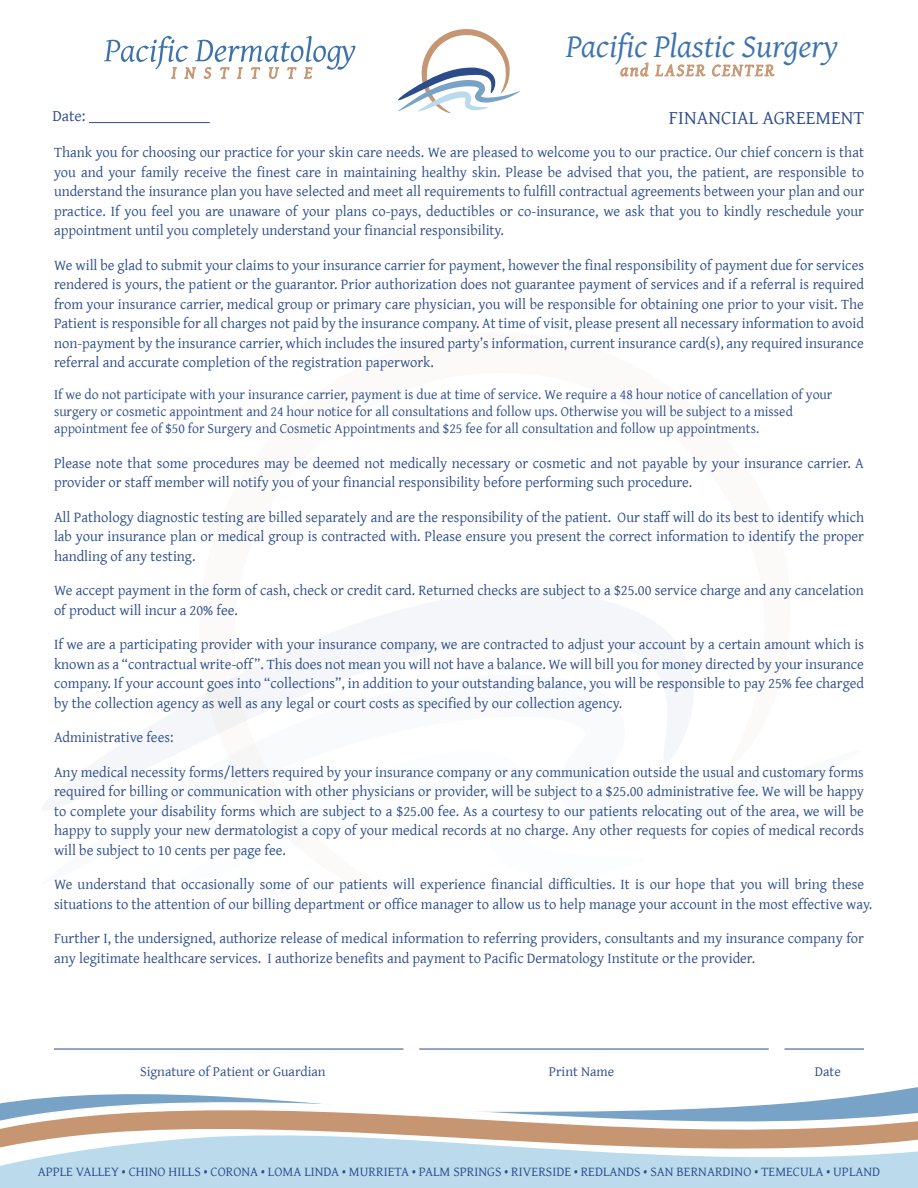
<style>
.page{position:relative;width:918px;height:1188px;background:#fff}
.page>*{position:absolute;margin:0;border:0;box-sizing:border-box;transform-origin:0 0}
.t1{font:italic 33.15px "Gentium Alt";color:#3c73ac}
.t2{font:19.5px "Gentium";color:#2b4b8a}
.t3{font:italic 17.4px "Gentium Alt";letter-spacing:.1em;color:#c89873}
.t4{font:15.9px "Gentium Alt";color:#2b4b8a}
.t5{font:15px/19.5px "Gentium";color:#2b4b8a;text-align:justify}
.t6{font:14.25px/17.1px "Gentium";color:#2b4b8a}
.t7{font:13.95px "Gentium";color:#2b4b8a}
.t8{font:13.5px "Gentium";color:#2b4b8a}
</style>
<div class="page">
<svg style="left:206px;top:676px;width:41px;height:58px;fill:#f2f2f3"></svg>
<svg style="left:54px;top:1048px;width:810px;height:2px"></svg>
<svg style="left:0;top:1087px;width:918px;height:30px"></svg>
<svg style="left:0;top:1117px;width:918px;height:71px;fill:#bbdbed"></svg>
<hr style="left:54px;top:1049px;width:349px;height:1px;background:#2b4b8a">
<hr style="left:419px;top:1049px;width:350px;height:1px;background:#2b4b8a">
<hr style="left:785px;top:1049px;width:79px;height:1px;background:#2b4b8a">
<hr style="left:89px;top:122px;width:121px;height:1px;background:#2b4b8a">
<svg style="left:398px;top:29px;width:122px;height:84px"></svg>
<svg style="left:104px;top:36px;width:251px;height:43px"></svg>
<svg style="left:620px;top:62px;width:29px;height:15px"></svg>
<svg style="left:655px;top:64px;width:50px;height:13px"></svg>
<svg style="left:712px;top:64px;width:62px;height:13px"></svg>
<p class="t4" style="left:52px;top:104px;width:35px">Date:</p>
<h1 class="t1" style="left:566px;top:22px;width:274px">Pacific Plastic Surgery</h1>
<p class="t3" style="left:620px;top:58px;width:155px">and LASER CENTER</p>
<h2 class="t2" style="left:669px;top:103px;width:197px">FINANCIAL AGREEMENT</h2>
<p class="t5" style="left:54px;top:142px;width:812px">Thank you for choosing our practice for your skin care needs. We are pleased to welcome you to our practice. Our chief concern is that you and your family receive the finest care in maintaining healthy skin. Please be advised that you, the patient, are responsible to understand the insurance plan you have selected and meet all requirements to fulfill contractual agreements between your plan and our practice. If you feel you are unaware of your plans co-pays, deductibles or co-insurance, we ask that you to kindly reschedule your appointment until you completely understand your financial responsibility.</p>
<p class="t5" style="left:54px;top:254px;width:812px">We will be glad to submit your claims to your insurance carrier for payment, however the final responsibility of payment due for services rendered is yours, the patient or the guarantor. Prior authorization does not guarantee payment of services and if a referral is required from your insurance carrier, medical group or primary care physician, you will be responsible for obtaining one prior to your visit. The Patient is responsible for all charges not paid by the insurance company. At time of visit, please present all necessary information to avoid non-payment by the insurance carrier, which includes the insured party’s information, current insurance card(s), any required insurance referral and accurate completion of the registration paperwork.</p>
<p class="t6" style="left:54px;top:385px;width:780px">If we do not participate with your insurance carrier, payment is due at time of service. We require a 48 hour notice of cancellation of your surgery or cosmetic appointment and 24 hour notice for all consultations and follow ups. Otherwise you will be subject to a missed appointment fee of $50 for Surgery and Cosmetic Appointments and $25 fee for all consultation and follow up appointments.</p>
<p class="t5" style="left:54px;top:452px;width:811px">Please note that some procedures may be deemed not medically necessary or cosmetic and not payable by your insurance carrier. A provider or staff member will notify you of your financial responsibility before performing such procedure.</p>
<p class="t5" style="left:54px;top:506px;width:812px">All Pathology diagnostic testing are billed separately and are the responsibility of the patient. Our staff will do its best to identify which lab your insurance plan or medical group is contracted with. Please ensure you present the correct information to identify the proper handling of any testing.</p>
<p class="t5" style="left:54px;top:580px;width:811px">We accept payment in the form of cash, check or credit card. Returned checks are subject to a $25.00 service charge and any cancelation of product will incur a 20% fee.</p>
<p class="t5" style="left:54px;top:634px;width:812px">If we are a participating provider with your insurance company, we are contracted to adjust your account by a certain amount which is known as a “contractual write-off”. This does not mean you will not have a balance. We will bill you for money directed by your insurance company. If your account goes into “collections”, in addition to your outstanding balance, you will be responsible to pay 25% fee charged by the collection agency as well as any legal or court costs as specified by our collection agency.</p>
<p class="t5" style="left:54px;top:727px;width:121px">Administrative fees:</p>
<p class="t5" style="left:54px;top:761px;width:812px">Any medical necessity forms/letters required by your insurance company or any communication outside the usual and customary forms required for billing or communication with other physicians or provider, will be subject to a $25.00 administrative fee. We will be happy to complete your disability forms which are subject to a $25.00 fee. As a courtesy to our patients relocating out of the area, we will be happy to supply your new dermatologist a copy of your medical records at no charge. Any other requests for copies of medical records will be subject to 10 cents per page fee.</p>
<p class="t5" style="left:54px;top:874px;width:820px">We understand that occasionally some of our patients will experience financial difficulties. It is our hope that you will bring these situations to the attention of our billing department or office manager to allow us to help manage your account in the most effective way.</p>
<p class="t5" style="left:54px;top:928px;width:811px">Further I, the undersigned, authorize release of medical information to referring providers, consultants and my insurance company for any legitimate healthcare services. I authorize benefits and payment to Pacific Dermatology Institute or the provider.</p>
<p class="t7" style="left:140px;top:1061px;width:187px">Signature of Patient or Guardian</p>
<p class="t7" style="left:549px;top:1061px;width:67px">Print Name</p>
<p class="t7" style="left:815px;top:1061px;width:27px">Date</p>
<p class="t8" style="left:38px;top:1161px;width:844px">APPLE VALLEY • CHINO HILLS • CORONA • LOMA LINDA • MURRIETA • PALM SPRINGS • RIVERSIDE • REDLANDS • SAN BERNARDINO • TEMECULA • UPLAND</p>
</div>
